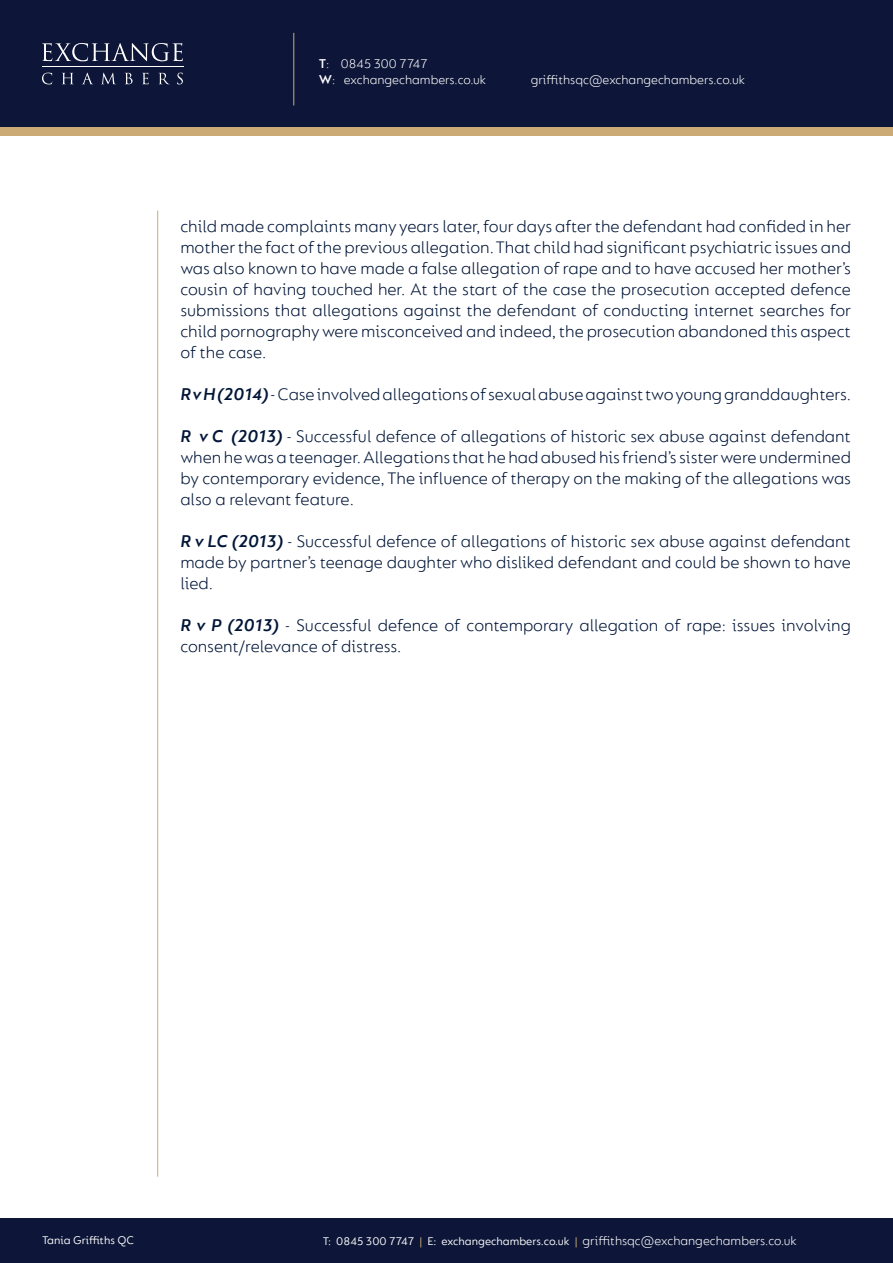
<style>
.page{position:relative;width:893px;height:1263px;background:#fff}
.page>*{position:absolute;margin:0;border:0;box-sizing:border-box;transform-origin:0 0}
.t1{font:300 18px/21px "FS Lucas";color:#001537;text-align:justify}
.t2{font:300 13.5px/16.2px "FS Lucas";color:#fff}
.t3{font:12px "FS Lucas";color:#fff}
.s1{font-weight:600}
.s2{font-weight:600;font-style:italic}
.s3{color:#cbaa76}
.s4{font-weight:300;font-size:13.5px}
</style>
<div class="page">
<div style="left:0;top:64px;width:893px;height:72px;background:#cbaa76"></div>
<div style="left:0;top:0;width:893px;height:127px;background:#0d1638"></div>
<div style="left:0;top:1219px;width:893px;height:44px;background:#0d1638"></div>
<hr style="left:42px;top:67px;width:142px;height:1px;background:#fff">
<svg style="left:42px;top:43px;width:141px;height:18px"></svg>
<svg style="left:42px;top:73px;width:10px;height:11px"></svg>
<svg style="left:62px;top:73px;width:11px;height:11px"></svg>
<svg style="left:82px;top:73px;width:11px;height:11px"></svg>
<svg style="left:102px;top:73px;width:13px;height:11px"></svg>
<svg style="left:125px;top:73px;width:8px;height:11px"></svg>
<svg style="left:142px;top:73px;width:7px;height:11px"></svg>
<svg style="left:159px;top:73px;width:10px;height:11px"></svg>
<svg style="left:177px;top:73px;width:6px;height:11px"></svg>
<hr style="left:293px;top:33px;width:1px;height:73px;background:#cbaa76">
<hr style="left:157px;top:211px;width:1px;height:966px;background:#cbaa76">
<p class="t2" style="left:319px;top:55px;width:169px"><span class="s1">T</span>: 0845 300 7747<br><span class="s1">W</span>: exchangechambers.co.uk</p>
<p class="t2" style="left:531px;top:71px;width:216px">griffithsqc@exchangechambers.co.uk</p>
<p class="t1" style="left:180px;top:215px;width:672px">child made complaints many years later, four days after the defendant had confided in her mother the fact of the previous allegation. That child had significant psychiatric issues and was also known to have made a false allegation of rape and to have accused her mother’s cousin of having touched her. At the start of the case the prosecution accepted defence submissions that allegations against the defendant of conducting internet searches for child pornography were misconceived and indeed, the prosecution abandoned this aspect of the case.</p>
<p class="t1" style="left:180px;top:383px;width:672px"><span class="s2">R v H (2014)</span> - Case involved allegations of sexual abuse against two young granddaughters.</p>
<p class="t1" style="left:180px;top:425px;width:672px"><span class="s2">R v C (2013)</span> - Successful defence of allegations of historic sex abuse against defendant when he was a teenager. Allegations that he had abused his friend’s sister were undermined by contemporary evidence, The influence of therapy on the making of the allegations was also a relevant feature.</p>
<p class="t1" style="left:180px;top:530px;width:672px"><span class="s2">R v LC (2013)</span> - Successful defence of allegations of historic sex abuse against defendant made by partner’s teenage daughter who disliked defendant and could be shown to have lied.</p>
<p class="t1" style="left:180px;top:614px;width:672px"><span class="s2">R v P (2013)</span> - Successful defence of contemporary allegation of rape: issues involving consent/relevance of distress.</p>
<p class="t3" style="left:42px;top:1233px;width:94px">Tania Griffiths QC</p>
<p class="t3" style="left:323px;top:1235px;width:476px">T: 0845 300 7747 <span class="s3">|</span> E: exchangechambers.co.uk <span class="s3">|</span> <span class="s4">griffithsqc@exchangechambers.co.uk</span></p>
</div>
